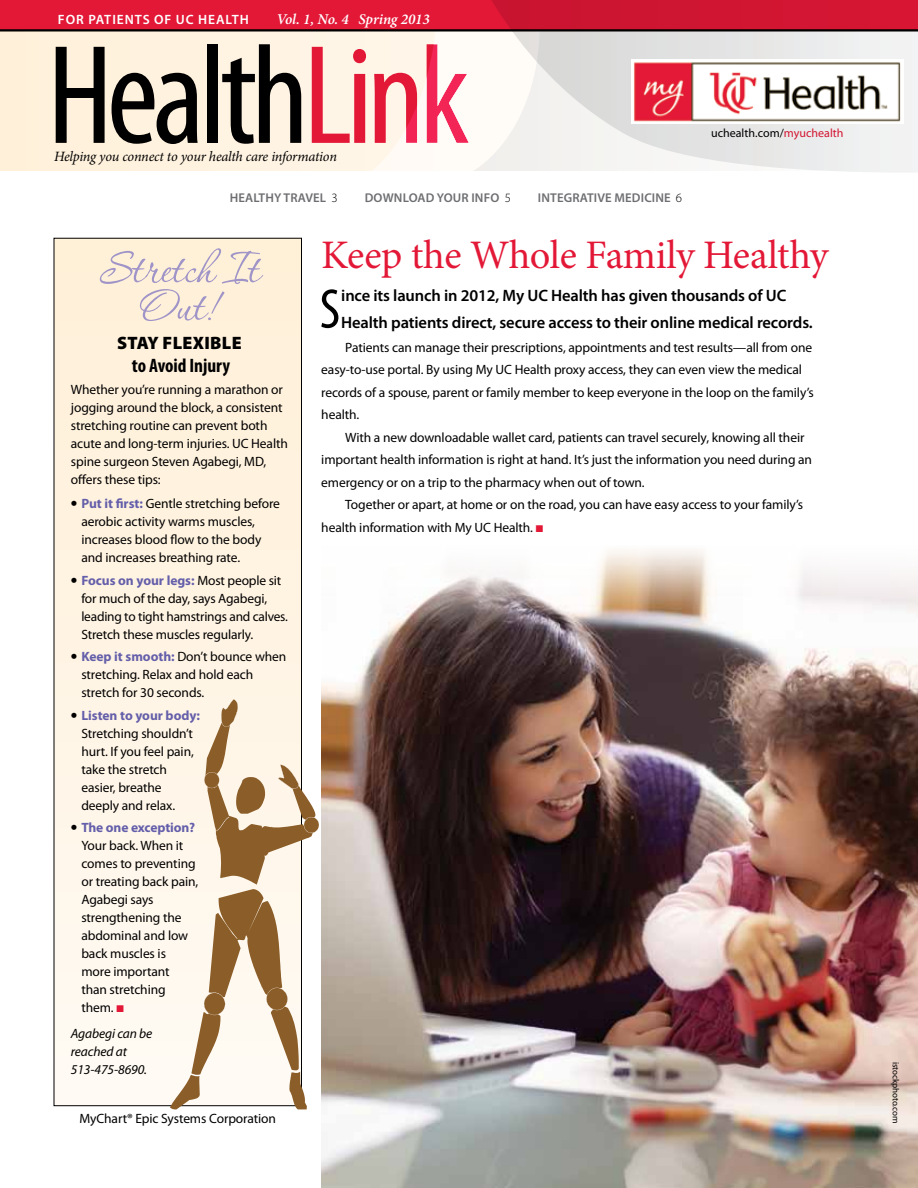
<style>
.page{position:relative;width:918px;height:1188px;background:#fff}
.page>*{position:absolute;margin:0;border:0;box-sizing:border-box;transform-origin:0 0}
.t1{font:condensed 142.5px "Myriad Pro";letter-spacing:-.04em;color:#000}
.t2{font:57px "P22 Corinthia";letter-spacing:-.005em;color:#9f94c8}
.t3{font:condensed 56.55px "Myriad Pro";color:#000}
.t4{font:40.5px "Minion Pro";letter-spacing:-.01em;color:#e31837}
.t5{font:700 condensed 19.5px "Myriad Pro";letter-spacing:-.005em;color:#000}
.t6{font:900 18px "Myriad Pro";letter-spacing:.015em;color:#000}
.t7{font:600 16.5px/27px "Myriad Pro";letter-spacing:-.01em;color:#000}
.t8{font:italic 600 15px "Minion Pro";letter-spacing:-.01em;color:#fff}
.t9{font:italic 14.25px "Minion Pro";letter-spacing:-.02em;color:#000}
.t10{font:13.5px/18px "Myriad Pro";letter-spacing:-.01em;color:#000}
.t11{font:italic 13.5px/18px "Myriad Pro";letter-spacing:-.01em;color:#000}
.t12{font:600 13.5px "Myriad Pro";letter-spacing:.07em;color:#fff}
.t13{font:600 12.75px "Myriad Pro";letter-spacing:.01em;color:#6d6e71}
.t14{font:12px "Myriad Pro";letter-spacing:.005em;color:#000}
.t15{font:9px "Myriad Pro";letter-spacing:-.01em;color:#000}
.s1{color:#e31837}
.s2{font-weight:300;color:#000}
.s3{font-weight:900;font-size:18px}
.s4{font-weight:700;color:#645faa}
</style>
<div class="page">
<div style="left:54px;top:238px;width:248px;height:868px;background:linear-gradient(to bottom,#ffefd7,#fffaf3)"></div>
<div style="left:0;top:0;width:800px;height:171px;background:#fff3e0"></div>
<svg style="left:372px;top:32px;width:86px;height:139px"></svg>
<div style="left:0;top:0;width:918px;height:29px;background:#e31837"></div>
<hr style="left:0;top:29px;width:918px;height:3px;background:#000">
<svg style="left:458px;top:0;width:460px;height:172px"></svg>
<img style="left:631px;top:59px;width:272px;height:64px">
<img style="left:321px;top:550px;width:597px;height:638px">
<svg style="left:170px;top:699px;width:149px;height:410px"></svg>
<p class="t12" style="left:58px;top:12px;width:191px">For patients of UC Health</p>
<p class="t8" style="left:276px;top:9px;width:155px">Vol. 1, No. 4 Spring 2013</p>
<h1 class="t1" style="left:47px;top:19px;width:424px">Health<span class="s1">Link</span></h1>
<p class="t9" style="left:54px;top:147px;width:284px">Helping you connect to your health care information</p>
<p class="t13" style="left:230px;top:191px;width:110px">Healthy Travel <span class="s2">3</span></p>
<p class="t13" style="left:365px;top:191px;width:148px">Download Your Info <span class="s2">5</span></p>
<p class="t13" style="left:538px;top:191px;width:146px">Integrative medicine <span class="s2">6</span></p>
<p class="t14" style="left:711px;top:127px;width:134px">uchealth.com/<span class="s1">myuchealth</span></p>
<h2 class="t2" style="left:99px;top:239px;width:161px">Stretch It</h2>
<h2 class="t2" style="left:140px;top:277px;width:81px">Out!</h2>
<h3 class="t6" style="left:117px;top:333px;width:126px">STAY FLEXIBLE</h3>
<h3 class="t5" style="left:132px;top:355px;width:100px">to Avoid Injury</h3>
<p class="t10" style="left:71px;top:381px;width:219px">Whether you’re running a marathon or jogging around the block, a consistent stretching routine can prevent both acute and long-term injuries. UC Health spine surgeon Steven Agabegi, MD, offers these tips:</p>
<p class="t10" style="left:81px;top:495px;width:200px;text-indent:-11px"><span class="s3">•</span> <span class="s4">Put it first:</span> Gentle stretching before aerobic activity warms muscles, increases blood flow to the body and increases breathing rate.</p>
<p class="t10" style="left:81px;top:572px;width:208px;text-indent:-10px"><span class="s3">•</span> <span class="s4">Focus on your legs:</span> Most people sit for much of the day, says Agabegi, leading to tight hamstrings and calves.<br>Stretch these muscles regularly.</p>
<p class="t10" style="left:81px;top:648px;width:207px;text-indent:-11px"><span class="s3">•</span> <span class="s4">Keep it smooth:</span> Don’t bounce when stretching. Relax and hold each stretch for 30 seconds.</p>
<p class="t10" style="left:81px;top:707px;width:120px;text-indent:-11px"><span class="s3">•</span> <span class="s4">Listen to your body:<br></span>Stretching shouldn’t hurt. If you feel pain, take the stretch easier, breathe deeply and relax.</p>
<p class="t10" style="left:81px;top:819px;width:118px;text-indent:-11px"><span class="s3">•</span> <span class="s4">The one exception?<br></span>Your back. When it comes to preventing or treating back pain,<br>Agabegi says strengthening the abdominal and low back muscles is more important than stretching them. <span class="s1">■</span></p>
<p class="t11" style="left:71px;top:1025px;width:83px">Agabegi can be reached at<br>513-475-8690.</p>
<p class="t10" style="left:79px;top:1109px;width:198px">MyChart® Epic Systems Corporation</p>
<h3 class="t4" style="left:321px;top:228px;width:509px">Keep the Whole Family Healthy</h3>
<h3 class="t3" style="left:320px;top:279px;width:22px">S</h3>
<p class="t7" style="left:341px;top:282px;width:473px">ince its launch in 2012, My UC Health has given thousands of UC<br>Health patients direct, secure access to their online medical records.</p>
<p class="t10" style="left:321px;top:336px;width:494px;line-height:22.5px;text-indent:24px">Patients can manage their prescriptions, appointments and test results—all from one easy-to-use portal. By using My UC Health proxy access, they can even view the medical records of a spouse, parent or family member to keep everyone in the loop on the family’s health.</p>
<p class="t10" style="left:321px;top:426px;width:492px;line-height:22.5px;text-indent:24px">With a new downloadable wallet card, patients can travel securely, knowing all their important health information is right at hand. It’s just the information you need during an emergency or on a trip to the pharmacy when out of town.</p>
<p class="t10" style="left:321px;top:494px;width:484px;line-height:22.5px;text-indent:24px">Together or apart, at home or on the road, you can have easy access to your family’s health information with My UC Health. <span class="s1">■</span></p>
<p class="t15" style="left:901px;top:1062px;width:63px;rotate:90deg">istockphoto.com</p>
</div>
